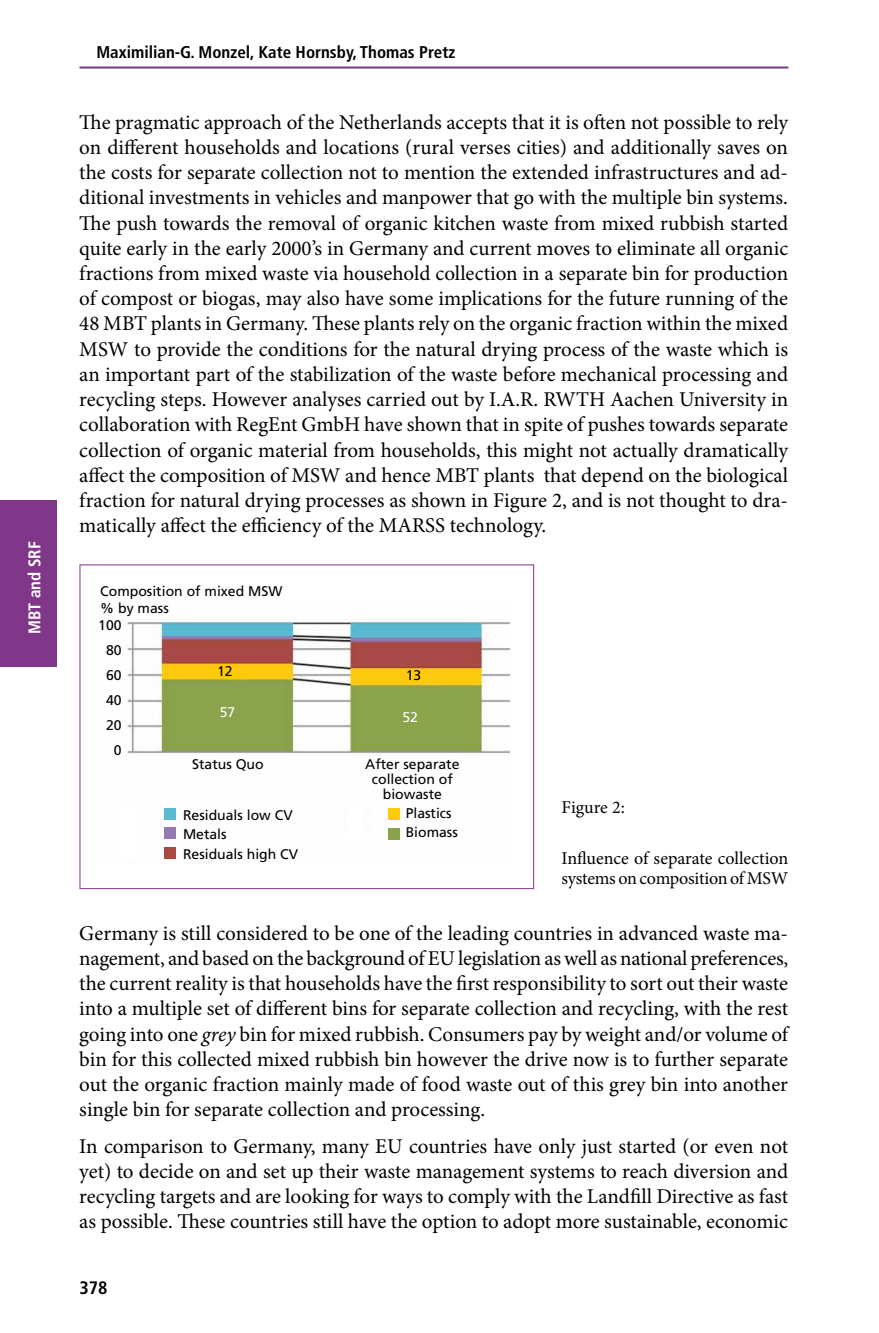
<style>
.page{position:relative;width:879px;height:1333px;background:#fff}
.page>*{position:absolute;margin:0;border:0;box-sizing:border-box;transform-origin:0 0}
.t1{font:21px/25.2px "Minion Pro";color:#000;text-align:justify}
.t2{font:18px/20px "Minion Pro";letter-spacing:-.01em;color:#000}
.t3{font:700 condensed 18px "Frutiger";color:#000}
.t4{font:700 condensed 17px "Frutiger";color:#000}
.t5{font:700 condensed 17px "Frutiger";color:#fff}
.t6{font:14px/25px "Frutiger";color:#000}
.t7{font:14px "Frutiger";color:#fff}
.s1{font-style:italic}
</style>
<div class="page">
<hr style="left:79px;top:66px;width:709px;height:2px;background:#713a8b">
<div style="left:0;top:500px;width:57px;height:167px;background:#803689"></div>
<img style="left:127px;top:622px;width:382px;height:241px">
<div style="left:122px;top:805px;width:17px;height:56px;background:#fff"></div>
<div style="left:346px;top:805px;width:16px;height:38px;background:#fff"></div>
<div style="left:164px;top:808px;width:11px;height:11px;background:#58b9d0"></div>
<div style="left:164px;top:827px;width:11px;height:11px;background:#937bb2"></div>
<div style="left:164px;top:847px;width:11px;height:11px;background:#a74944"></div>
<div style="left:389px;top:808px;width:11px;height:11px;background:#feca0d"></div>
<div style="left:389px;top:828px;width:11px;height:11px;background:#89a24b"></div>
<div style="left:79px;top:564px;width:455px;height:325px;border:1px solid #803689"></div>
<p class="t5" style="left:24px;top:634px;width:94px;rotate:-90deg">MBT and SRF</p>
<p class="t4" style="left:96px;top:42px;width:360px">Maximilian-G. Monzel, Kate Hornsby, Thomas Pretz</p>
<p class="t1" style="left:79px;top:109px;width:710px">The pragmatic approach of the Netherlands accepts that it is often not possible to rely on different households and locations (rural verses cities) and additionally saves on the costs for separate collection not to mention the extended infrastructures and ad&shy;ditional investments in vehicles and manpower that go with the multiple bin systems.<br>The push towards the removal of organic kitchen waste from mixed rubbish started quite early in the early 2000’s in Germany and current moves to eliminate all organic fractions from mixed waste via household collection in a separate bin for production of compost or biogas, may also have some implications for the future running of the 48 MBT plants in Germany. These plants rely on the organic fraction within the mixed MSW to provide the conditions for the natural drying process of the waste which is an important part of the stabilization of the waste before mechanical processing and recycling steps. However analyses carried out by I.A.R. RWTH Aachen University in collaboration with RegEnt GmbH have shown that in spite of pushes towards separate collection of organic material from households, this might not actually dramatically affect the composition of MSW and hence MBT plants that depend on the biological fraction for natural drying processes as shown in Figure 2, and is not thought to dra&shy;matically affect the efficiency of the MARSS technology.</p>
<p class="t6" style="left:98px;top:583px;width:186px;line-height:16.6px">Composition of mixed MSW % by mass<br>100</p>
<p class="t6" style="left:106px;top:637px;width:17px;text-align:center">80<br>60<br>40<br>20<br>0</p>
<p class="t6" style="left:192px;top:751px;width:73px">Status Quo</p>
<p class="t6" style="left:365px;top:756px;width:96px;line-height:15px;text-align:center">After separate collection of biowaste</p>
<p class="t6" style="left:217px;top:659px;width:17px">12</p>
<p class="t7" style="left:220px;top:704px;width:17px">57</p>
<p class="t6" style="left:406px;top:663px;width:17px">13</p>
<p class="t7" style="left:402px;top:708px;width:17px">52</p>
<p class="t6" style="left:183px;top:806px;width:117px;line-height:19px">Residuals low CV<br>Metals<br>Residuals high CV</p>
<p class="t6" style="left:406px;top:804px;width:54px;line-height:19px">Plastics<br>Biomass</p>
<p class="t2" style="left:561px;top:797px;width:65px">Figure 2:</p>
<p class="t2" style="left:561px;top:848px;width:228px">Influence of separate collection systems on composition of MSW</p>
<p class="t1" style="left:79px;top:920px;width:710px">Germany is still considered to be one of the leading countries in advanced waste ma&shy;nagement, and based on the background of EU legislation as well as national preferences, the current reality is that households have the first responsibility to sort out their waste into a multiple set of different bins for separate collection and recycling, with the rest going into one <span class="s1">grey</span> bin for mixed rubbish. Consumers pay by weight and/or volume of bin for this collected mixed rubbish bin however the drive now is to further separate out the organic fraction mainly made of food waste out of this grey bin into another single bin for separate collection and processing.</p>
<p class="t1" style="left:79px;top:1133px;width:710px">In comparison to Germany, many EU countries have only just started (or even not yet) to decide on and set up their waste management systems to reach diversion and recycling targets and are looking for ways to comply with the Landfill Directive as fast as possible. These countries still have the option to adopt more sustainable, economic</p>
<p class="t3" style="left:79px;top:1276px;width:30px">378</p>
</div>
